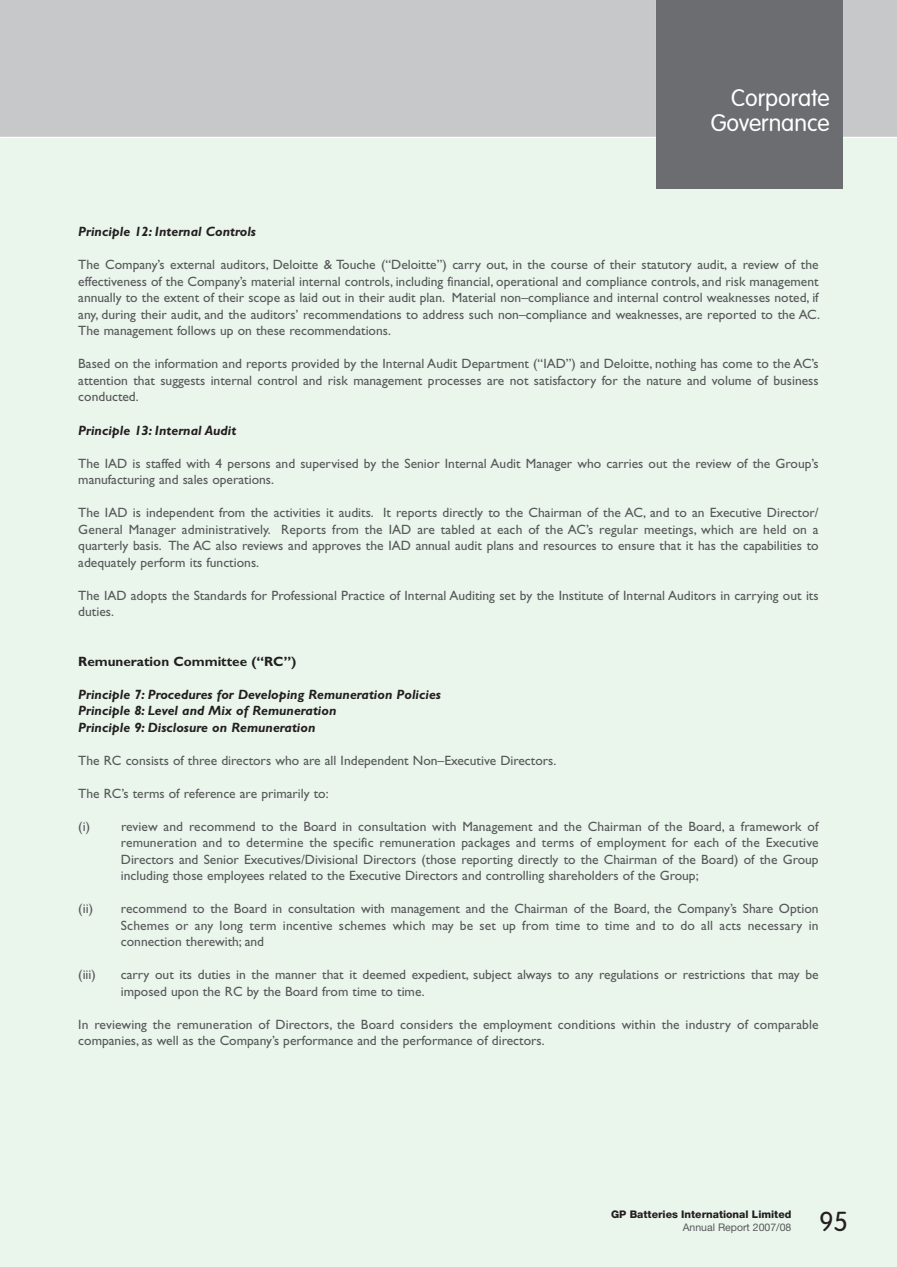
<style>
.page{position:relative;width:897px;height:1267px;background:#fff}
.page>*{position:absolute;margin:0;border:0;box-sizing:border-box;transform-origin:0 0}
.t1{font:300 27px "VAG Rounded Std";color:#231f20}
.t2{font:300 23.55px/24.8px "VAG Rounded Std";color:#fff;text-align:right}
.t3{font:13.5px/16.5px "Gill Sans Std";color:#57585a;text-align:justify}
.t4{font:italic 700 13.5px/16.5px "Gill Sans Std";color:#231f20}
.t5{font:700 13.5px "Gill Sans Std";color:#231f20}
.t6{font:800 10.5px "Helvetica Neue LT Std";color:#231f20}
.t7{font:10.5px "Helvetica Neue LT Std";color:#57585a}
</style>
<div class="page">
<hr style="left:0;top:138px;width:2px;height:1128px;background:#eaf5ec">
<div style="left:2px;top:138px;width:894px;height:1128px;background:#eaf5ec"></div>
<div style="left:6px;top:0;width:890px;height:137px;background:#c7c8ca"></div>
<div style="left:655px;top:0;width:187px;height:189px;background:#6c6d70"></div>
<svg style="left:0;top:0;width:6px;height:137px"></svg>
<h2 class="t2" style="left:710px;top:87px;width:120px">Corporate<br>Governance</h2>
<p class="t4" style="left:78px;top:225px;width:179px">Principle 12: Internal Controls</p>
<p class="t3" style="left:78px;top:258px;width:743px">The Company’s external auditors, Deloitte &amp; Touche (“Deloitte”) carry out, in the course of their statutory audit, a review of the effectiveness of the Company’s material internal controls, including financial, operational and compliance controls, and risk management annually to the extent of their scope as laid out in their audit plan. Material non–compliance and internal control weaknesses noted, if any, during their audit, and the auditors’ recommendations to address such non–compliance and weaknesses, are reported to the AC.<br>The management follows up on these recommendations.</p>
<p class="t3" style="left:78px;top:357px;width:741px">Based on the information and reports provided by the Internal Audit Department (“IAD”) and Deloitte, nothing has come to the AC’s attention that suggests internal control and risk management processes are not satisfactory for the nature and volume of business conducted.</p>
<p class="t4" style="left:78px;top:423px;width:159px">Principle 13: Internal Audit</p>
<p class="t3" style="left:78px;top:456px;width:741px">The IAD is staffed with 4 persons and supervised by the Senior Internal Audit Manager who carries out the review of the Group’s manufacturing and sales operations.</p>
<p class="t3" style="left:78px;top:506px;width:741px">The IAD is independent from the activities it audits. It reports directly to the Chairman of the AC, and to an Executive Director/ General Manager administratively. Reports from the IAD are tabled at each of the AC’s regular meetings, which are held on a quarterly basis. The AC also reviews and approves the IAD annual audit plans and resources to ensure that it has the capabilities to adequately perform its functions.</p>
<p class="t3" style="left:78px;top:588px;width:741px">The IAD adopts the Standards for Professional Practice of Internal Auditing set by the Institute of Internal Auditors in carrying out its duties.</p>
<p class="t5" style="left:78px;top:656px;width:220px">Remuneration Committee (“RC”)</p>
<p class="t4" style="left:78px;top:687px;width:364px">Principle 7: Procedures for Developing Remuneration Policies<br>Principle 8: Level and Mix of Remuneration<br>Principle 9: Disclosure on Remuneration</p>
<p class="t3" style="left:78px;top:753px;width:479px">The RC consists of three directors who are all Independent Non–Executive Directors.</p>
<p class="t3" style="left:78px;top:786px;width:252px">The RC’s terms of reference are primarily to:</p>
<p class="t3" style="left:121px;top:819px;width:699px;text-indent:-43px">(i) review and recommend to the Board in consultation with Management and the Chairman of the Board, a framework of remuneration and to determine the specific remuneration packages and terms of employment for each of the Executive Directors and Senior Executives/Divisional Directors (those reporting directly to the Chairman of the Board) of the Group including those employees related to the Executive Directors and controlling shareholders of the Group;</p>
<p class="t3" style="left:78px;top:901px;width:16px">(ii)</p>
<p class="t3" style="left:121px;top:901px;width:699px">recommend to the Board in consultation with management and the Chairman of the Board, the Company’s Share Option Schemes or any long term incentive schemes which may be set up from time to time and to do all acts necessary in connection therewith; and</p>
<p class="t3" style="left:78px;top:967px;width:19px">(iii)</p>
<p class="t3" style="left:121px;top:967px;width:699px">carry out its duties in the manner that it deemed expedient, subject always to any regulations or restrictions that may be imposed upon the RC by the Board from time to time.</p>
<p class="t3" style="left:78px;top:1017px;width:741px">In reviewing the remuneration of Directors, the Board considers the employment conditions within the industry of comparable companies, as well as the Company’s performance and the performance of directors.</p>
<p class="t6" style="left:611px;top:1208px;width:182px">GP Batteries International Limited</p>
<p class="t7" style="left:682px;top:1221px;width:110px">Annual Report 2007/08</p>
<h1 class="t1" style="left:819px;top:1210px;width:30px">95</h1>
</div>
